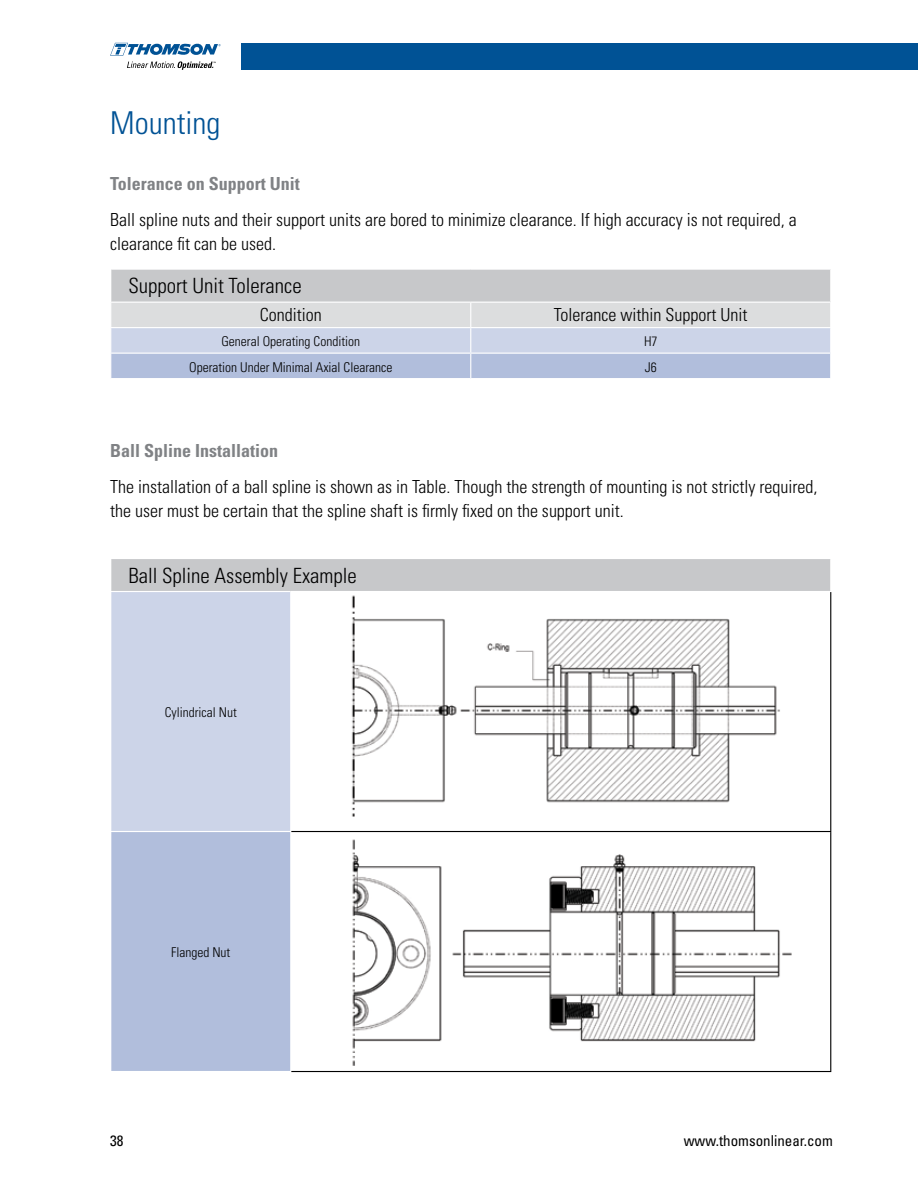
<style>
.page{position:relative;width:918px;height:1188px;background:#fff}
.page>*{position:absolute;margin:0;border:0;box-sizing:border-box;transform-origin:0 0}
.t1{font:300 condensed 31.5px "Univers LT Std";color:#005295}
.t2{font:300 condensed 21px "Univers LT Std";color:#000}
.t3{font:300 condensed 18px/24px "Univers LT Std";color:#000}
.t4{font:700 condensed 18px "Univers LT Std";color:#808285}
.t5{font:condensed 15px "Univers LT Std";color:#000}
.t6{font:300 condensed 13.5px "Univers LT Std";color:#000}
</style>
<div class="page">
<div style="left:242px;top:43px;width:676px;height:27px;background:#005295"></div>
<svg style="left:110px;top:43px;width:111px;height:27px"></svg>
<div style="left:111px;top:269px;width:720px;height:33px;background:#c7c8ca"></div>
<hr style="left:110px;top:269px;width:361px;height:1px;background:#fff">
<hr style="left:471px;top:269px;width:360px;height:1px;background:#fff">
<hr style="left:830px;top:270px;width:1px;height:32px;background:#fff">
<svg style="left:111px;top:303px;width:720px;height:75px"></svg>
<div style="left:111px;top:559px;width:720px;height:33px;background:#c7c8ca"></div>
<div style="left:111px;top:592px;width:180px;height:240px;background:#ccd4e8"></div>
<svg style="left:291px;top:830px;width:539px;height:241px"></svg>
<div style="left:111px;top:832px;width:180px;height:240px;background:#b1bedc"></div>
<hr style="left:830px;top:559px;width:1px;height:32px;background:#fff">
<hr style="left:110px;top:591px;width:181px;height:1px;background:#fff">
<hr style="left:110px;top:831px;width:181px;height:1px;background:#fff">
<hr style="left:110px;top:1071px;width:181px;height:1px;background:#fff">
<hr style="left:291px;top:591px;width:540px;height:1px;background:#fff">
<hr style="left:290px;top:592px;width:1px;height:239px;background:#fff">
<hr style="left:290px;top:832px;width:1px;height:239px;background:#fff">
<hr style="left:830px;top:592px;width:1px;height:239px;background:#000">
<hr style="left:291px;top:831px;width:540px;height:1px;background:#000">
<hr style="left:830px;top:832px;width:1px;height:239px;background:#000">
<hr style="left:291px;top:1071px;width:540px;height:1px;background:#000">
<img style="left:351px;top:595px;width:429px;height:222px">
<img style="left:345px;top:839px;width:447px;height:226px">
<h1 class="t1" style="left:110px;top:104px;width:112px">Mounting</h1>
<p class="t4" style="left:110px;top:172px;width:191px">Tolerance on Support Unit</p>
<p class="t3" style="left:110px;top:208px;width:688px">Ball spline nuts and their support units are bored to minimize clearance. If high accuracy is not required, a clearance fit can be used.</p>
<p class="t2" style="left:128px;top:273px;width:175px">Support Unit Tolerance</p>
<p class="t3" style="left:260px;top:303px;width:63px">Condition</p>
<p class="t3" style="left:554px;top:303px;width:195px">Tolerance within Support Unit</p>
<p class="t6" style="left:221px;top:333px;width:140px">General Operating Condition</p>
<p class="t6" style="left:644px;top:333px;width:15px">H7</p>
<p class="t6" style="left:189px;top:359px;width:205px">Operation Under Minimal Axial Clearance</p>
<p class="t6" style="left:645px;top:359px;width:13px">J6</p>
<p class="t4" style="left:110px;top:439px;width:170px">Ball Spline Installation</p>
<p class="t3" style="left:110px;top:474px;width:709px">The installation of a ball spline is shown as in Table. Though the strength of mounting is not strictly required, the user must be certain that the spline shaft is firmly fixed on the support unit.</p>
<p class="t2" style="left:128px;top:563px;width:230px">Ball Spline Assembly Example</p>
<p class="t6" style="left:165px;top:704px;width:73px">Cylindrical Nut</p>
<p class="t6" style="left:171px;top:944px;width:61px">Flanged Nut</p>
<p class="t5" style="left:110px;top:1131px;width:15px">38</p>
<p class="t5" style="left:684px;top:1131px;width:151px">www.thomsonlinear.com</p>
</div>
